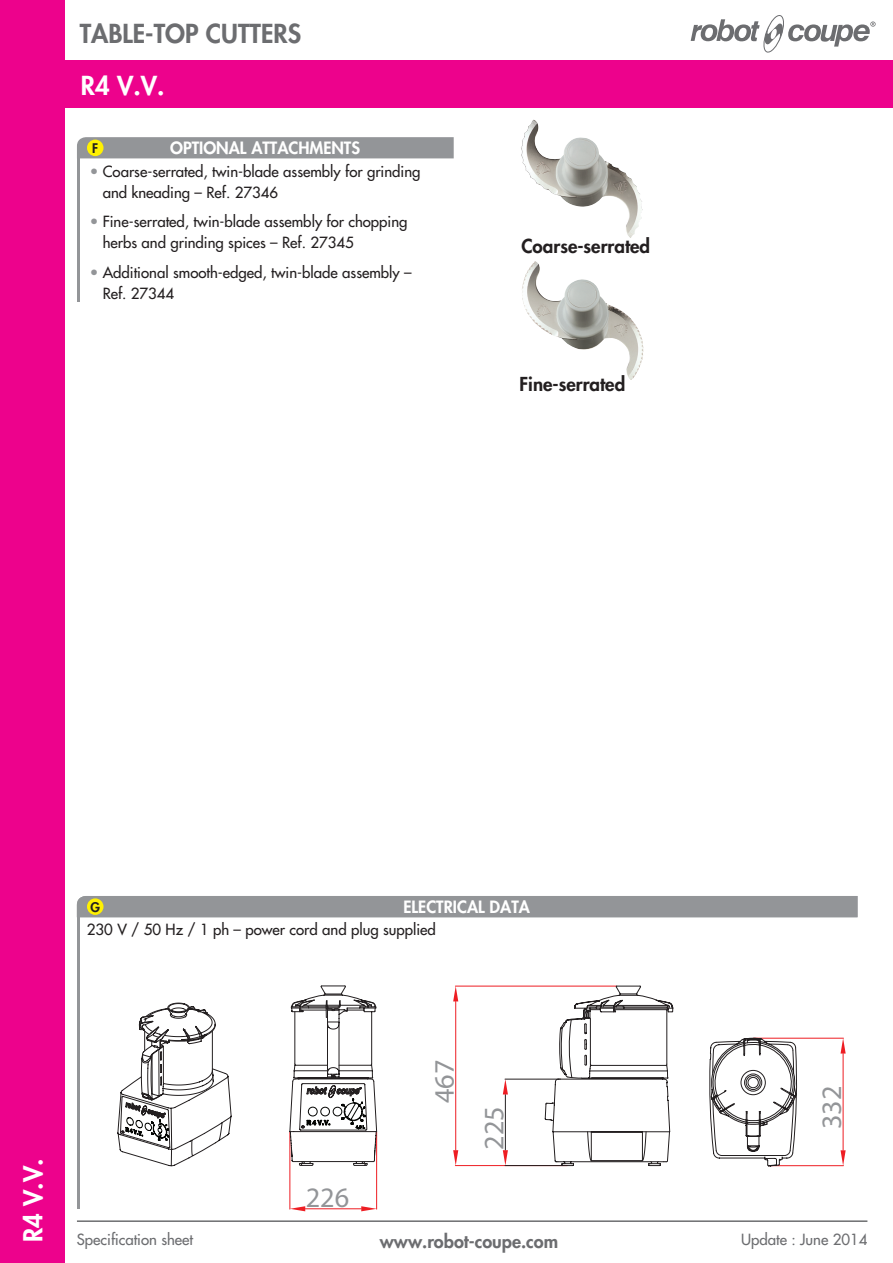
<style>
.page{position:relative;width:893px;height:1263px;background:#fff}
.page>*{position:absolute;margin:0;border:0;box-sizing:border-box;transform-origin:0 0}
.t1{font:28.2px "Myriad Pro";color:#939598}
.t2{font:800 25.5px "Futura";color:#6c6d70}
.t3{font:800 25.5px "Futura";color:#fff}
.t4{font:800 18.75px "Futura";color:#231f20}
.t5{font:800 18px "Futura";color:#6c6d70}
.t6{font:800 16.5px "Futura";color:#fff}
.t7{font:15px/21px "Futura";color:#231f20}
.t8{font:15px "Futura";color:#6c6d70}
.t9{font:800 12.9px "Futura";color:#231f20}
.s1{color:#939598}
</style>
<div class="page">
<svg style="left:691px;top:15px;width:185px;height:37px"></svg>
<div style="left:0;top:60px;width:893px;height:47px;background:#ed028c"></div>
<div style="left:0;top:0;width:65px;height:1263px;background:#ed028c"></div>
<hr style="left:77px;top:909px;width:2px;height:300px;background:#939598">
<div style="left:77px;top:896px;width:781px;height:21px;background:#939598"></div>
<div style="left:87px;top:898px;width:17px;height:17px;background:#fff101;border-radius:50%"></div>
<img style="left:522px;top:261px;width:122px;height:119px">
<img style="left:521px;top:120px;width:122px;height:118px">
<hr style="left:77px;top:1220px;width:790px;height:2px;background:#6c6d70">
<hr style="left:77px;top:150px;width:2px;height:152px;background:#939598">
<div style="left:77px;top:137px;width:377px;height:21px;background:#939598"></div>
<div style="left:87px;top:140px;width:17px;height:16px;background:#fff101;border-radius:50%"></div>
<hr style="left:455px;top:986px;width:161px;height:1px;background:#ee1d23">
<hr style="left:455px;top:1165px;width:112px;height:1px;background:#ee1d23">
<hr style="left:455px;top:1001px;width:1px;height:149px;background:#ee1d23">
<svg style="left:453px;top:986px;width:5px;height:15px"></svg>
<svg style="left:453px;top:1150px;width:5px;height:15px"></svg>
<svg style="left:503px;top:986px;width:170px;height:180px"></svg>
<svg style="left:709px;top:1038px;width:137px;height:128px"></svg>
<svg style="left:290px;top:985px;width:87px;height:226px"></svg>
<svg style="left:118px;top:1003px;width:114px;height:163px"></svg>
<h2 class="t2" style="left:80px;top:16px;width:223px">TABLE-TOP CUTTERS</h2>
<h2 class="t3" style="left:81px;top:68px;width:85px">R4 V.V.</h2>
<p class="t9" style="left:92px;top:139px;width:8px">F</p>
<p class="t6" style="left:170px;top:137px;width:191px">OPTIONAL ATTACHMENTS</p>
<p class="t7" style="left:103px;top:161px;width:319px;text-indent:-13px"><span class="s1">•</span> Coarse-serrated, twin-blade assembly for grinding and kneading – Ref. 27346</p>
<p class="t7" style="left:103px;top:211px;width:306px;text-indent:-13px"><span class="s1">•</span> Fine-serrated, twin-blade assembly for chopping herbs and grinding spices – Ref. 27345</p>
<p class="t7" style="left:103px;top:262px;width:311px;text-indent:-13px"><span class="s1">•</span> Additional smooth-edged, twin-blade assembly –<br>Ref. 27344</p>
<p class="t4" style="left:521px;top:234px;width:130px">Coarse-serrated</p>
<p class="t4" style="left:520px;top:372px;width:107px">Fine-serrated</p>
<p class="t6" style="left:404px;top:896px;width:128px">ELECTRICAL DATA</p>
<p class="t7" style="left:87px;top:919px;width:350px">230 V / 50 Hz / 1 ph – power cord and plug supplied</p>
<p class="t9" style="left:90px;top:898px;width:11px">GF</p>
<p class="t6" style="left:373px;top:896px;width:190px">ACC SSOIRES EN OPTION</p>
<h2 class="t3" style="left:16px;top:1242px;width:85px;rotate:-90deg">R4 V.V.</h2>
<h1 class="t1" style="left:306px;top:1180px;width:45px">226</h1>
<h1 class="t1" style="left:427px;top:1103px;width:45px;rotate:-90deg">467</h1>
<h1 class="t1" style="left:477px;top:1150px;width:45px;rotate:-90deg">225</h1>
<h1 class="t1" style="left:814px;top:1129px;width:45px;rotate:-90deg">332</h1>
<p class="t8" style="left:77px;top:1230px;width:118px">Specification sheet</p>
<p class="t5" style="left:380px;top:1229px;width:180px">www.robot-coupe.com</p>
<p class="t8" style="left:741px;top:1230px;width:128px">Update : June 2014</p>
</div>
